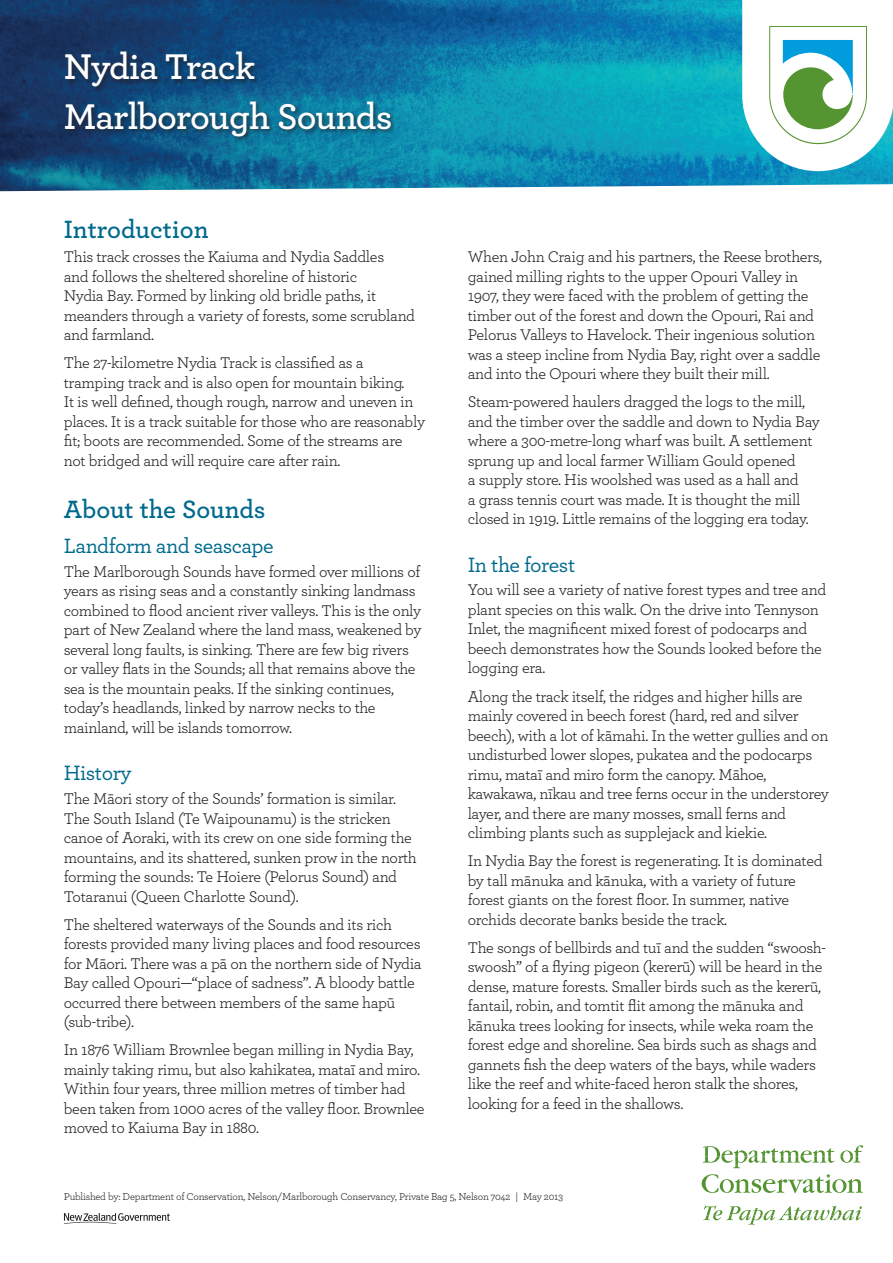
<style>
.page{position:relative;width:893px;height:1263px;background:#fff}
.page>*{position:absolute;margin:0;border:0;box-sizing:border-box;transform-origin:0 0}
.t1{font:600 37.5px/49.2px "Archer";letter-spacing:-.03em;color:#fff}
.t2{font:600 26.25px "Archer";color:#006a8d}
.t3{font:500 21.75px "Archer";letter-spacing:-.02em;color:#006a8d}
.t4{font:16.2px/19.5px "Archer";letter-spacing:-.02em;color:#231f20}
.t5{font:10.5px "Archer";letter-spacing:-.02em;color:#231f20}
</style>
<div class="page">
<img style="left:0;top:0;width:893px;height:191px">
<svg style="left:742px;top:0;width:151px;height:171px"></svg>
<svg style="left:703px;top:1205px;width:159px;height:20px"></svg>
<svg style="left:702px;top:1145px;width:161px;height:48px"></svg>
<svg style="left:64px;top:1213px;width:106px;height:11px"></svg>
<div style="left:63px;top:50px;width:335px;height:93px;background:#231f20;opacity:.75"></div>
<h1 class="t1" style="left:64px;top:40px;width:330px">Nydia Track<br>Marlborough Sounds</h1>
<h2 class="t2" style="left:64px;top:210px;width:146px">Introduction</h2>
<p class="t4" style="left:64px;top:246px;width:353px">This track crosses the Kaiuma and Nydia Saddles<br>and follows the sheltered shoreline of historic<br>Nydia Bay. Formed by linking old bridle paths, it meanders through a variety of forests, some scrubland and farmland.</p>
<p class="t4" style="left:64px;top:352px;width:363px">The 27-kilometre Nydia Track is classified as a tramping track and is also open for mountain biking.<br>It is well defined, though rough, narrow and uneven in places. It is a track suitable for those who are reasonably fit; boots are recommended. Some of the streams are not bridged and will require care after rain.</p>
<h2 class="t2" style="left:64px;top:490px;width:203px">About the Sounds</h2>
<h3 class="t3" style="left:64px;top:530px;width:211px">Landform and seascape</h3>
<p class="t4" style="left:64px;top:561px;width:359px">The Marlborough Sounds have formed over millions of years as rising seas and a constantly sinking landmass combined to flood ancient river valleys. This is the only part of New Zealand where the land mass, weakened by several long faults, is sinking. There are few big rivers or valley flats in the Sounds; all that remains above the sea is the mountain peaks. If the sinking continues, today’s headlands, linked by narrow necks to the mainland, will be islands tomorrow.</p>
<h3 class="t3" style="left:64px;top:757px;width:69px">History</h3>
<p class="t4" style="left:64px;top:788px;width:355px">The Māori story of the Sounds’ formation is similar.<br>The South Island (Te Waipounamu) is the stricken canoe of Aoraki, with its crew on one side forming the mountains, and its shattered, sunken prow in the north forming the sounds: Te Hoiere (Pelorus Sound) and Totaranui (Queen Charlotte Sound).</p>
<p class="t4" style="left:64px;top:914px;width:359px">The sheltered waterways of the Sounds and its rich forests provided many living places and food resources for Māori. There was a pā on the northern side of Nydia Bay called Opouri—“place of sadness”. A bloody battle occurred there between members of the same hapū (sub-tribe).</p>
<p class="t4" style="left:64px;top:1039px;width:362px">In 1876 William Brownlee began milling in Nydia Bay, mainly taking rimu, but also kahikatea, mataī and miro.<br>Within four years, three million metres of timber had been taken from 1000 acres of the valley floor. Brownlee moved to Kaiuma Bay in 1880.</p>
<p class="t4" style="left:468px;top:246px;width:356px">When John Craig and his partners, the Reese brothers, gained milling rights to the upper Opouri Valley in 1907, they were faced with the problem of getting the timber out of the forest and down the Opouri, Rai and Pelorus Valleys to Havelock. Their ingenious solution was a steep incline from Nydia Bay, right over a saddle and into the Opouri where they built their mill.</p>
<p class="t4" style="left:468px;top:391px;width:354px">Steam-powered haulers dragged the logs to the mill, and the timber over the saddle and down to Nydia Bay where a 300-metre-long wharf was built. A settlement sprung up and local farmer William Gould opened<br>a supply store. His woolshed was used as a hall and<br>a grass tennis court was made. It is thought the mill closed in 1919. Little remains of the logging era today.</p>
<h3 class="t3" style="left:468px;top:549px;width:109px">In the forest</h3>
<p class="t4" style="left:468px;top:579px;width:360px">You will see a variety of native forest types and tree and plant species on this walk. On the drive into Tennyson Inlet, the magnificent mixed forest of podocarps and beech demonstrates how the Sounds looked before the logging era.</p>
<p class="t4" style="left:468px;top:686px;width:363px">Along the track itself, the ridges and higher hills are mainly covered in beech forest (hard, red and silver beech), with a lot of kāmahi. In the wetter gullies and on undisturbed lower slopes, pukatea and the podocarps rimu, mataī and miro form the canopy. Māhoe, kawakawa, nīkau and tree ferns occur in the understorey layer, and there are many mosses, small ferns and climbing plants such as supplejack and kiekie.</p>
<p class="t4" style="left:468px;top:850px;width:356px">In Nydia Bay the forest is regenerating. It is dominated by tall mānuka and kānuka, with a variety of future forest giants on the forest floor. In summer, native orchids decorate banks beside the track.</p>
<p class="t4" style="left:468px;top:937px;width:360px">The songs of bellbirds and tuī and the sudden “swoosh&shy;swoosh” of a flying pigeon (kererū) will be heard in the dense, mature forests. Smaller birds such as the kererū, fantail, robin, and tomtit flit among the mānuka and kānuka trees looking for insects, while weka roam the forest edge and shoreline. Sea birds such as shags and gannets fish the deep waters of the bays, while waders like the reef and white-faced heron stalk the shores, looking for a feed in the shallows.</p>
<p class="t5" style="left:64px;top:1189px;width:501px">Published by: Department of Conservation, Nelson/Marlborough Conservancy, Private Bag 5, Nelson 7042 | May 2013</p>
</div>
